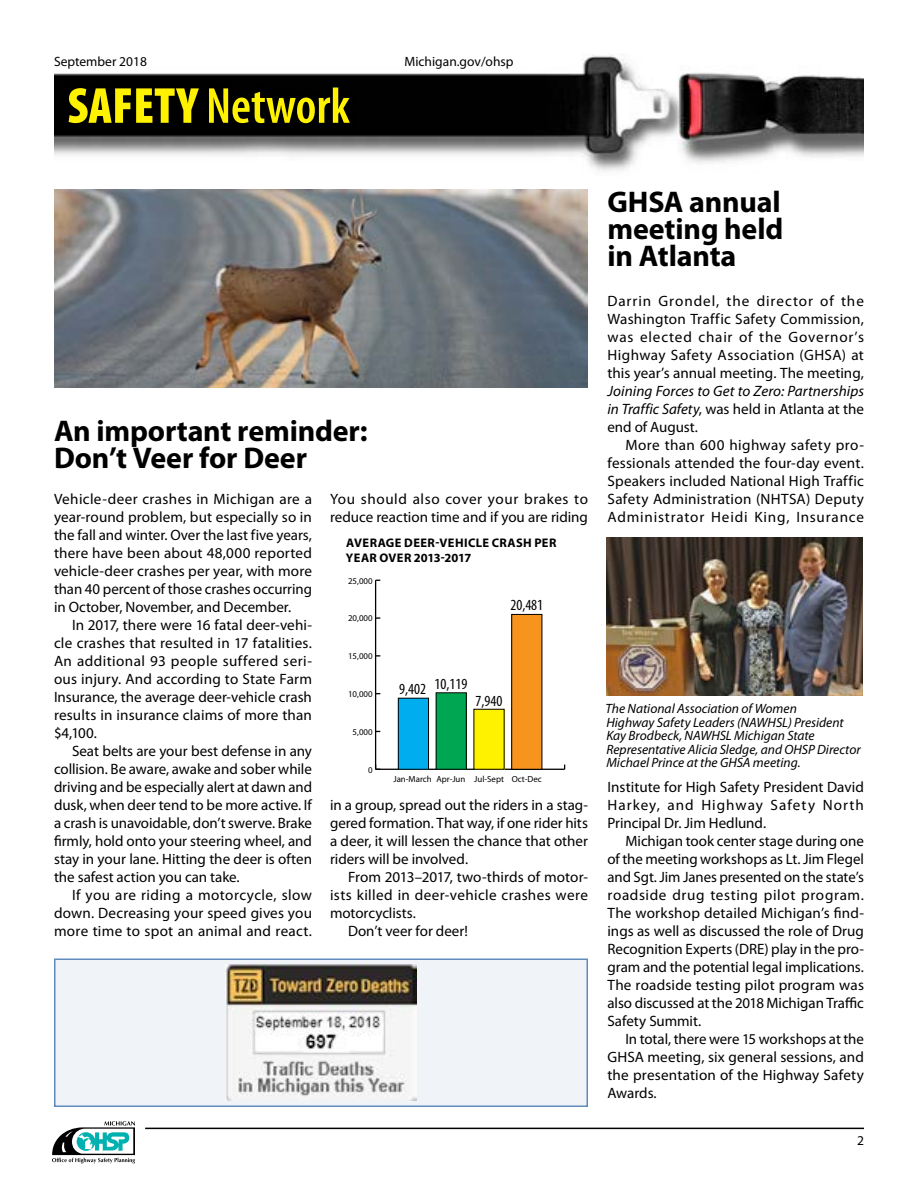
<style>
.page{position:relative;width:918px;height:1188px;background:#fff}
.page>*{position:absolute;margin:0;border:0;box-sizing:border-box;transform-origin:0 0}
.t1{font:600 condensed 51px "Myriad Pro";color:#fff200}
.t2{font:700 30px/27px "Myriad Pro";letter-spacing:-.005em;color:#000}
.t3{font:condensed 15.45px "Myriad Pro";color:#000}
.t4{font:15px/18px "Myriad Pro";letter-spacing:.005em;color:#000;text-align:justify}
.t5{font:italic 15px/18px "Myriad Pro";letter-spacing:.005em;color:#000;text-align:justify}
.t6{font:15px "Myriad Pro";letter-spacing:.025em;color:#000}
.t7{font:italic 13.5px/13.5px "Myriad Pro";color:#000}
.t8{font:13.5px "Myriad Pro";color:#000}
.t9{font:700 12.45px/15px "Myriad Pro";letter-spacing:.03em;color:#000}
.t10{font:8.85px "Myriad Pro";color:#000}
.s1{font-weight:900}
.s2{font-style:normal}
</style>
<div class="page">
<img style="left:54px;top:55px;width:810px;height:117px">
<div style="left:62px;top:81px;width:294px;height:48px;background:#000"></div>
<svg style="left:52px;top:1121px;width:83px;height:43px"></svg>
<hr style="left:145px;top:1128px;width:719px;height:1px;background:#000">
<div style="left:55px;top:959px;width:532px;height:147px;background:#f0f4f9"></div>
<img style="left:226px;top:965px;width:190px;height:136px">
<div style="left:54px;top:958px;width:534px;height:149px;border:2px solid #608bbd"></div>
<img style="left:54px;top:189px;width:534px;height:199px">
<hr style="left:376px;top:769px;width:189px;height:1px;background:#000">
<hr style="left:375px;top:580px;width:1px;height:189px;background:#000">
<div style="left:512px;top:614px;width:30px;height:155px;background:#f7941e"></div>
<div style="left:511px;top:614px;width:31px;height:156px;border:1px solid #000"></div>
<div style="left:474px;top:709px;width:30px;height:60px;background:#fff200"></div>
<div style="left:436px;top:693px;width:30px;height:76px;background:#00a651"></div>
<div style="left:436px;top:692px;width:31px;height:78px;border:1px solid #000"></div>
<div style="left:398px;top:698px;width:31px;height:71px;background:#00aeef"></div>
<div style="left:398px;top:698px;width:31px;height:72px;border:1px solid #000"></div>
<img style="left:606px;top:537px;width:256px;height:158px">
<p class="t8" style="left:54px;top:53px;width:95px">September 2018</p>
<p class="t8" style="left:404px;top:53px;width:111px">Michigan.gov/ohsp</p>
<h1 class="t1" style="left:68px;top:74px;width:284px"><span class="s1">SAFETY</span> Network</h1>
<h2 class="t2" style="left:54px;top:416px;width:315px">An important reminder:<br>Don’t Veer for Deer</h2>
<p class="t4" style="left:54px;top:490px;width:260px">Vehicle-deer crashes in Michigan are a year-round problem, but especially so in the fall and winter. Over the last five years, there have been about 48,000 reported vehicle-deer crashes per year, with more than 40 percent of those crashes occurring in October, November, and December.</p>
<p class="t4" style="left:54px;top:616px;width:260px;text-indent:18px">In 2017, there were 16 fatal deer-vehi&shy;cle crashes that resulted in 17 fatalities.<br>An additional 93 people suffered seri&shy;ous injury. And according to State Farm Insurance, the average deer-vehicle crash results in insurance claims of more than $4,100.</p>
<p class="t4" style="left:54px;top:742px;width:260px;text-indent:18px">Seat belts are your best defense in any collision. Be aware, awake and sober while driving and be especially alert at dawn and dusk, when deer tend to be more active. If a crash is unavoidable, don’t swerve. Brake firmly, hold onto your steering wheel, and stay in your lane. Hitting the deer is often the safest action you can take.</p>
<p class="t4" style="left:54px;top:886px;width:260px;text-indent:18px">If you are riding a motorcycle, slow down. Decreasing your speed gives you more time to spot an animal and react.</p>
<p class="t4" style="left:330px;top:490px;width:260px">You should also cover your brakes to reduce reaction time and if you are riding</p>
<p class="t9" style="left:346px;top:535px;width:212px">AVERAGE DEER-VEHICLE CRASH PER<br>YEAR OVER 2013-2017</p>
<p class="t10" style="left:348px;top:575px;width:26px">25,000</p>
<p class="t3" style="left:510px;top:595px;width:34px">20,481</p>
<p class="t10" style="left:348px;top:613px;width:26px">20,000</p>
<p class="t10" style="left:348px;top:651px;width:26px">15,000</p>
<p class="t3" style="left:435px;top:675px;width:34px">10,119</p>
<p class="t3" style="left:399px;top:679px;width:28px">9,402</p>
<p class="t10" style="left:348px;top:689px;width:26px">10,000</p>
<p class="t3" style="left:476px;top:691px;width:28px">7,940</p>
<p class="t10" style="left:353px;top:726px;width:22px">5,000</p>
<p class="t10" style="left:368px;top:764px;width:6px">0</p>
<p class="t10" style="left:393px;top:774px;width:150px">Jan-March Apr-Jun Jul-Sept Oct-Dec</p>
<p class="t4" style="left:330px;top:796px;width:260px">in a group, spread out the riders in a stag&shy;gered formation. That way, if one rider hits a deer, it will lessen the chance that other riders will be involved.</p>
<p class="t4" style="left:348px;top:868px;width:242px">From 2013–2017, two-thirds of motor-</p>
<p class="t6" style="left:330px;top:886px;width:259px">ists killed in deer-vehicle crashes were</p>
<p class="t4" style="left:330px;top:904px;width:87px">motorcyclists.</p>
<p class="t4" style="left:348px;top:922px;width:121px">Don’t veer for deer!</p>
<h2 class="t2" style="left:608px;top:187px;width:177px;text-align:justify">GHSA annual meeting held in Atlanta</h2>
<p class="t4" style="left:608px;top:292px;width:258px">Darrin Grondel, the director of the Washington Traffic Safety Commission, was elected chair of the Governor’s Highway Safety Association (GHSA) at this year’s annual meeting. The meeting,</p>
<p class="t5" style="left:608px;top:382px;width:258px">Joining Forces to Get to Zero: Partnerships in Traffic Safety<span class="s2">, was held in Atlanta at the end of August.</span></p>
<p class="t4" style="left:608px;top:436px;width:258px;text-indent:18px">More than 600 highway safety pro&shy;fessionals attended the four-day event.<br>Speakers included National High Traffic Safety Administration (NHTSA) Deputy Administrator Heidi King, Insurance</p>
<p class="t7" style="left:605px;top:702px;width:257px">The National Association of Women<br>Highway Safety Leaders (NAWHSL) President Kay Brodbeck, NAWHSL Michigan State Representative Alicia Sledge, and OHSP Director Michael Prince at the GHSA meeting.</p>
<p class="t4" style="left:608px;top:778px;width:258px">Institute for High Safety President David Harkey, and Highway Safety North Principal Dr. Jim Hedlund.</p>
<p class="t4" style="left:608px;top:832px;width:258px;text-indent:18px">Michigan took center stage during one of the meeting workshops as Lt. Jim Flegel and Sgt. Jim Janes presented on the state’s roadside drug testing pilot program.<br>The workshop detailed Michigan’s find&shy;ings as well as discussed the role of Drug Recognition Experts (DRE) play in the pro&shy;gram and the potential legal implications.<br>The roadside testing pilot program was also discussed at the 2018 Michigan Traffic Safety Summit.</p>
<p class="t4" style="left:608px;top:1030px;width:258px;text-indent:18px">In total, there were 15 workshops at the GHSA meeting, six general sessions, and the presentation of the Highway Safety Awards.</p>
<p class="t8" style="left:857px;top:1133px;width:8px">2</p>
</div>
